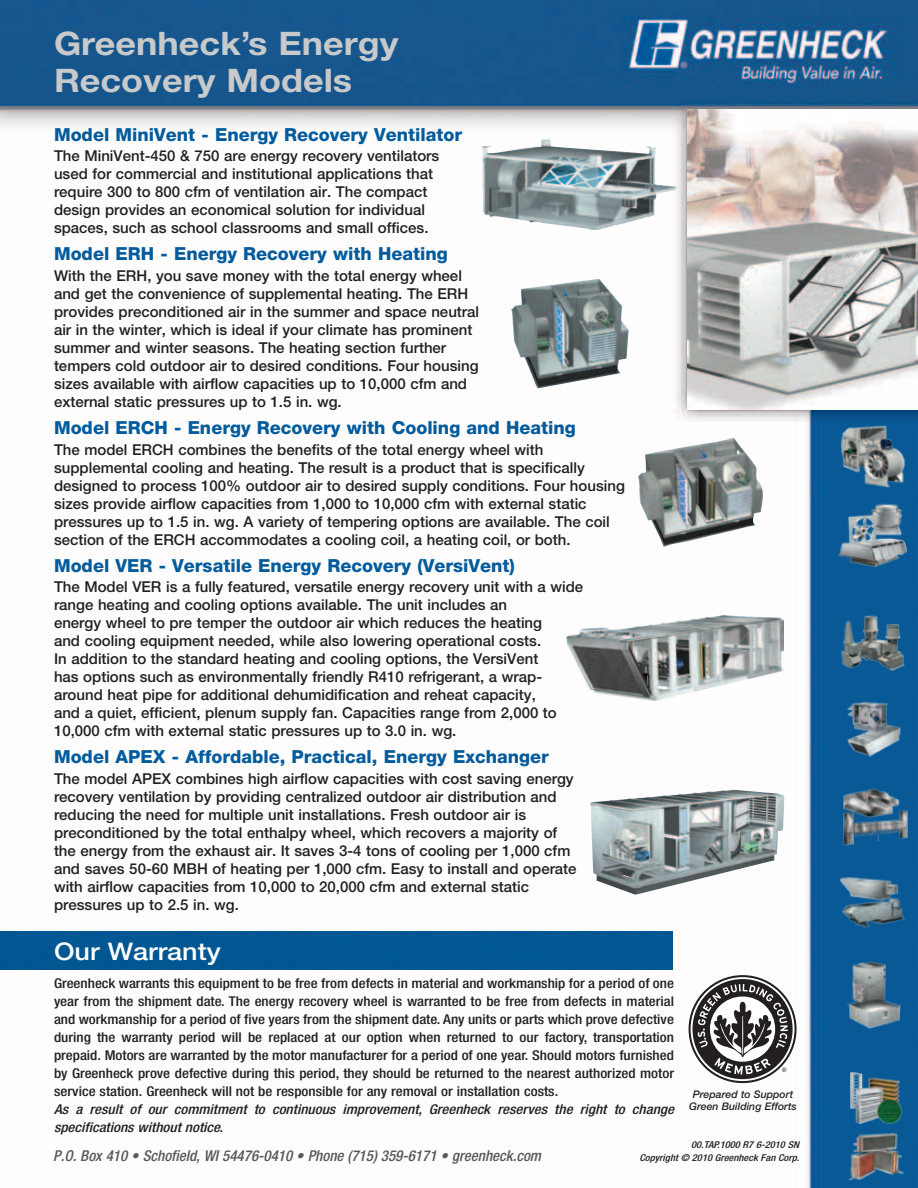
<style>
.page{position:relative;width:918px;height:1188px;background:#fff}
.page>*{position:absolute;margin:0;border:0;box-sizing:border-box;transform-origin:0 0}
.t1{font:700 32.4px/37.5px "Helvetica Neue LT Std";color:#c7c9cb;scale:1.11 1}
.t2{font:500 24.3px "Helvetica Neue LT Std";color:#fff;scale:1.11 1}
.t3{font:800 18px "Helvetica Neue LT Std";color:#005b9d}
.t4{font:500 15px/18px "Helvetica Neue LT Std";color:#231f20}
.t5{font:italic 500 condensed 15px "Helvetica Neue LT Std";color:#58595b}
.t6{font:500 condensed 13.5px/18px "Helvetica Neue LT Std";color:#231f20;text-align:justify;scale:1.11 1}
.t7{font:italic 500 condensed 13.5px/18px "Helvetica Neue LT Std";color:#231f20;scale:1.11 1}
.t8{font:italic 500 10.5px/12.6px "Helvetica Neue LT Std";color:#231f20;text-align:center}
.t9{font:italic 500 condensed 9.45px/13.5px "Helvetica Neue LT Std";color:#231f20;text-align:right;scale:1.11 1}
</style>
<div class="page">
<img style="left:0;top:0;width:918px;height:1188px">
<img style="left:687px;top:110px;width:231px;height:300px">
<svg style="left:689px;top:975px;width:108px;height:108px"></svg>
<img style="left:839px;top:424px;width:67px;height:64px">
<img style="left:839px;top:499px;width:68px;height:70px">
<img style="left:839px;top:613px;width:71px;height:60px">
<img style="left:843px;top:700px;width:64px;height:60px">
<img style="left:842px;top:787px;width:67px;height:60px">
<img style="left:837px;top:874px;width:74px;height:55px">
<img style="left:849px;top:1071px;width:55px;height:54px">
<img style="left:846px;top:961px;width:55px;height:70px">
<img style="left:848px;top:1132px;width:56px;height:49px">
<img style="left:590px;top:790px;width:141px;height:105px">
<img style="left:520px;top:279px;width:78px;height:26px">
<img style="left:638px;top:438px;width:125px;height:109px">
<img style="left:482px;top:140px;width:195px;height:90px">
<img style="left:566px;top:615px;width:218px;height:85px">
<div style="left:0;top:932px;width:673px;height:37px;background:#005793"></div>
<h1 class="t1" style="left:54px;top:24px;width:312px">Greenheck’s Energy<br>Recovery Models</h1>
<p class="t3" style="left:54px;top:124px;width:410px">Model MiniVent - Energy Recovery Ventilator</p>
<p class="t4" style="left:54px;top:147px;width:387px">The MiniVent-450 &amp; 750 are energy recovery ventilators used for commercial and institutional applications that require 300 to 800 cfm of ventilation air. The compact design provides an economical solution for individual spaces, such as school classrooms and small offices.</p>
<p class="t3" style="left:54px;top:243px;width:395px">Model ERH - Energy Recovery with Heating</p>
<p class="t4" style="left:54px;top:267px;width:427px">With the ERH, you save money with the total energy wheel and get the convenience of supplemental heating. The ERH provides preconditioned air in the summer and space neutral air in the winter, which is ideal if your climate has prominent summer and winter seasons. The heating section further tempers cold outdoor air to desired conditions. Four housing sizes available with airflow capacities up to 10,000 cfm and external static pressures up to 1.5 in. wg.</p>
<p class="t3" style="left:54px;top:417px;width:523px">Model ERCH - Energy Recovery with Cooling and Heating</p>
<p class="t4" style="left:54px;top:440px;width:572px">The model ERCH combines the benefits of the total energy wheel with supplemental cooling and heating. The result is a product that is specifically designed to process 100% outdoor air to desired supply conditions. Four housing sizes provide airflow capacities from 1,000 to 10,000 cfm with external static pressures up to 1.5 in. wg. A variety of tempering options are available. The coil section of the ERCH accommodates a cooling coil, a heating coil, or both.</p>
<p class="t3" style="left:54px;top:555px;width:462px">Model VER - Versatile Energy Recovery (VersiVent)</p>
<p class="t4" style="left:54px;top:578px;width:531px">The Model VER is a fully featured, versatile energy recovery unit with a wide range heating and cooling options available. The unit includes an<br>energy wheel to pre temper the outdoor air which reduces the heating<br>and cooling equipment needed, while also lowering operational costs.<br>In addition to the standard heating and cooling options, the VersiVent<br>has options such as environmentally friendly R410 refrigerant, a wrap&shy;around heat pipe for additional dehumidification and reheat capacity,<br>and a quiet, efficient, plenum supply fan. Capacities range from 2,000 to 10,000 cfm with external static pressures up to 3.0 in. wg.</p>
<p class="t3" style="left:54px;top:746px;width:496px">Model APEX - Affordable, Practical, Energy Exchanger</p>
<p class="t4" style="left:54px;top:770px;width:524px">The model APEX combines high airflow capacities with cost saving energy recovery ventilation by providing centralized outdoor air distribution and reducing the need for multiple unit installations. Fresh outdoor air is preconditioned by the total enthalpy wheel, which recovers a majority of the energy from the exhaust air. It saves 3‑4 tons of cooling per 1,000 cfm and saves 50-60 MBH of heating per 1,000 cfm. Easy to install and operate with airflow capacities from 10,000 to 20,000 cfm and external static pressures up to 2.5 in. wg.</p>
<h2 class="t2" style="left:54px;top:937px;width:152px">Our Warranty</h2>
<p class="t6" style="left:54px;top:974px;width:560px">Greenheck warrants this equipment to be free from defects in material and workmanship for a period of one year from the shipment date. The energy recovery wheel is warranted to be free from defects in material and workmanship for a period of five years from the shipment date. Any units or parts which prove defective during the warranty period will be replaced at our option when returned to our factory, transportation prepaid. Motors are warranted by the motor manufacturer for a period of one year. Should motors furnished by Greenheck prove defective during this period, they should be returned to the nearest authorized motor service station. Greenheck will not be responsible for any removal or installation costs.</p>
<p class="t7" style="left:54px;top:1100px;width:560px">As a result of our commitment to continuous improvement, Greenheck reserves the right to change specifications without notice.</p>
<p class="t8" style="left:689px;top:1088px;width:109px">Prepared to Support<br>Green Building Efforts</p>
<p class="t9" style="left:640px;top:1138px;width:145px">00.TAP.1000 R7 6-2010 SN<br>Copyright © 2010 Greenheck Fan Corp.</p>
<p class="t5" style="left:53px;top:1147px;width:489px">P.O. Box 410 • Schofield, WI 54476-0410 • Phone (715) 359-6171 • greenheck.com</p>
</div>
